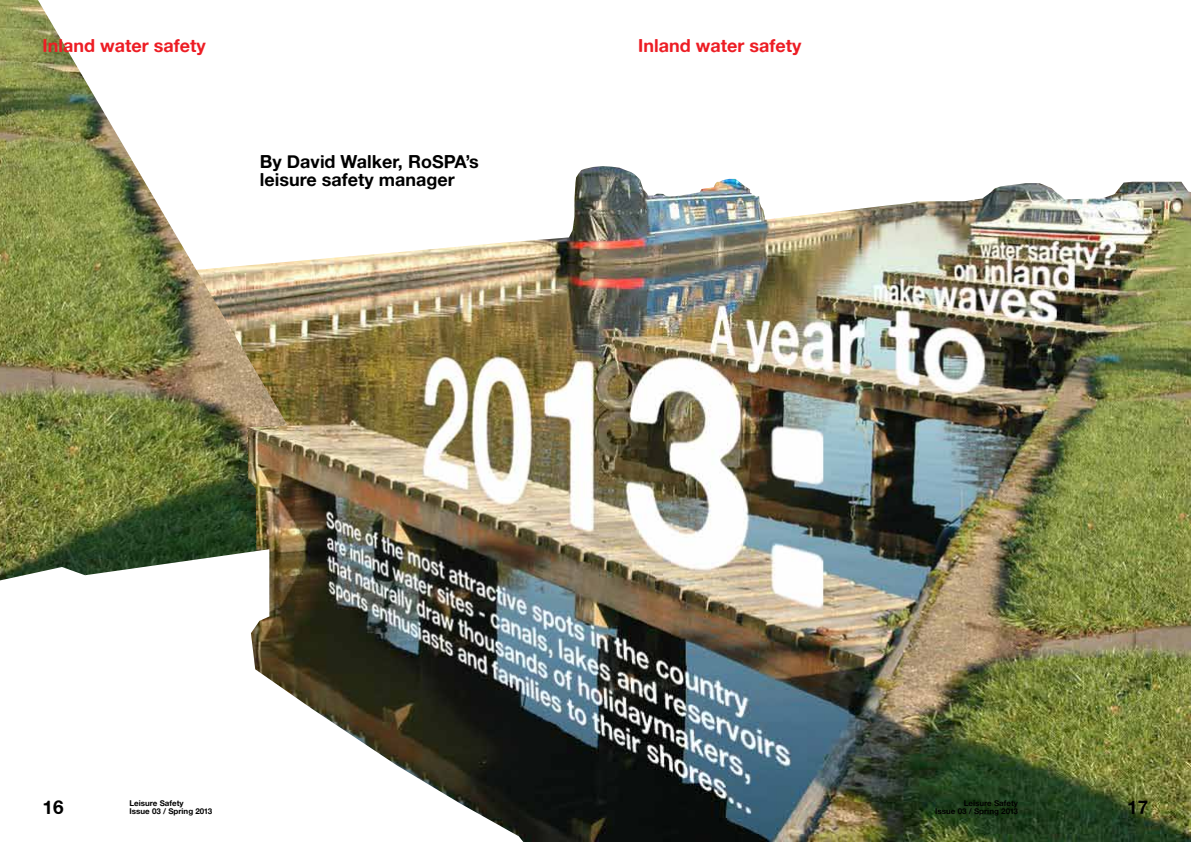
<style>
.page{position:relative;width:1191px;height:842px;background:#fff}
.page>*{position:absolute;margin:0;border:0;box-sizing:border-box;transform-origin:0 0}
.t1{font:19px "Alte Haas Grotesk Bold";color:#000}
.t2{font:18px/18px "Alte Haas Grotesk Bold";color:#000}
.t3{font:18px "Alte Haas Grotesk Bold";color:#ed1d24}
.t4{font:8px/8px "Alte Haas Grotesk Bold";color:#000;text-align:right}
</style>
<div class="page">
<img style="left:293px;top:201px;width:898px;height:641px">
<img style="left:293px;top:166px;width:781px;height:107px">
<svg style="left:894px;top:166px;width:297px;height:35px"></svg>
<img style="left:0;top:0;width:293px;height:549px">
<img style="left:248px;top:425px;width:55px;height:124px">
<svg style="left:0;top:549px;width:546px;height:293px"></svg>
<h2 class="t3" style="left:43px;top:34px;width:165px">Inland water safety</h2>
<h2 class="t3" style="left:638px;top:34px;width:165px">Inland water safety</h2>
<h2 class="t2" style="left:260px;top:152px;width:220px">By David Walker, RoSPA’s leisure safety manager</h2>
<h1 class="t1" style="left:43px;top:795px;width:23px">16</h1>
<p class="t4" style="left:129px;top:807px;width:84px">Issue 03 / Spring 2013</p>
<p class="t4" style="left:935px;top:799px;width:84px">Leisure Safety<br>Issue 03 / Spring 2013</p>
<h1 class="t1" style="left:1127px;top:795px;width:23px">17</h1>
<p class="t4" style="left:129px;top:799px;width:56px">Leisure Safety</p>
</div>
